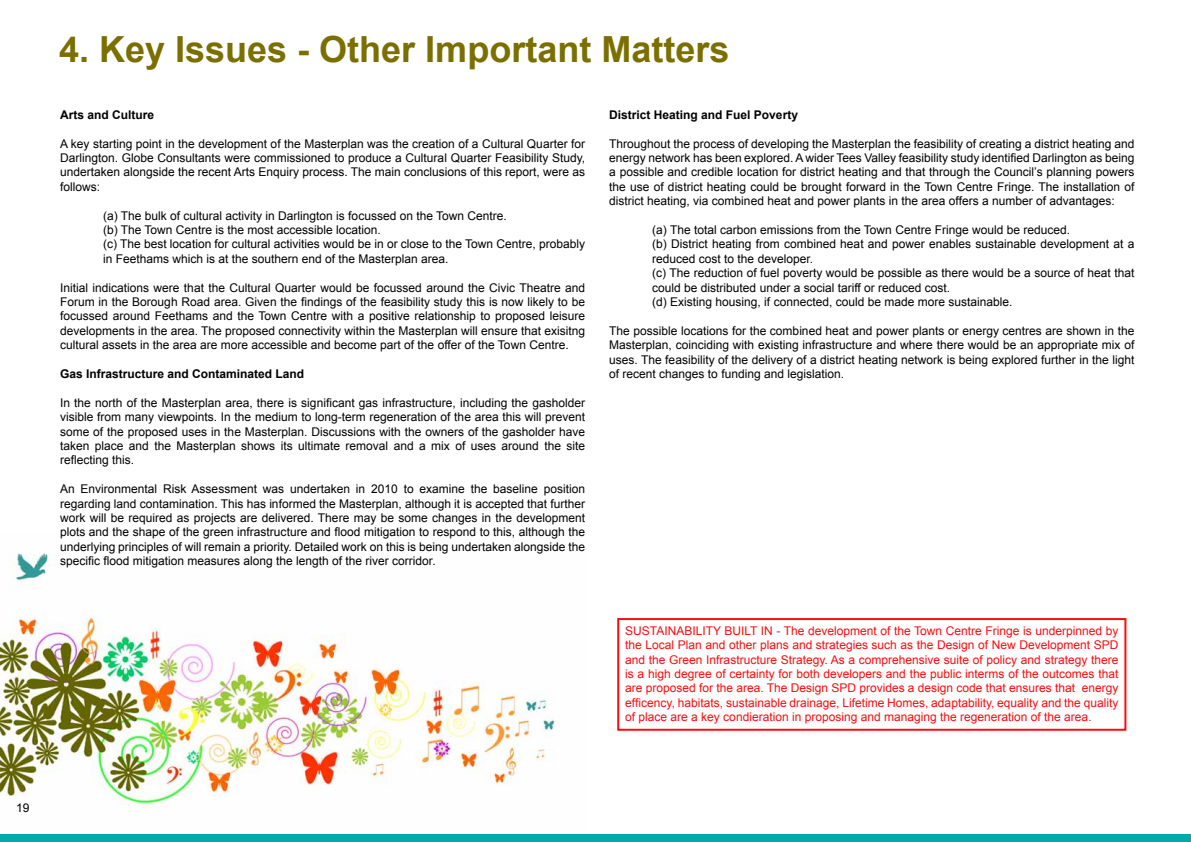
<style>
.page{position:relative;width:1191px;height:842px;background:#fff}
.page>*{position:absolute;margin:0;border:0;box-sizing:border-box;transform-origin:0 0}
.t1{font:700 36px "Arial";color:#7a6f00}
.t2{font:12px/14.4px "Arial";color:#000;text-align:justify}
.t3{font:12px/14.4px "Arial";color:#fb0c0f;text-align:justify}
.t4{font:700 12px "Arial";color:#000}
</style>
<div class="page">
<img style="left:0;top:553px;width:555px;height:254px">
<div style="left:0;top:834px;width:1191px;height:8px;background:#00aaae"></div>
<div style="left:617px;top:618px;width:509px;height:113px;border:2px solid #fb0c0f"></div>
<p class="t1" style="left:59px;top:26px;width:672px">4. Key Issues - Other Important Matters</p>
<p class="t4" style="left:60px;top:107px;width:96px">Arts and Culture</p>
<p class="t2" style="left:60px;top:136px;width:526px">A key starting point in the development of the Masterplan was the creation of a Cultural Quarter for Darlington. Globe Consultants were commissioned to produce a Cultural Quarter Feasibility Study, undertaken alongside the recent Arts Enquiry process. The main conclusions of this report, were as follows:</p>
<p class="t2" style="left:103px;top:208px;width:483px;text-align:left">(a) The bulk of cultural activity in Darlington is focussed on the Town Centre.<br>(b) The Town Centre is the most accessible location.<br>(c) The best location for cultural activities would be in or close to the Town Centre, probably in Feethams which is at the southern end of the Masterplan area.</p>
<p class="t2" style="left:60px;top:280px;width:526px">Initial indications were that the Cultural Quarter would be focussed around the Civic Theatre and Forum in the Borough Road area. Given the findings of the feasibility study this is now likely to be focussed around Feethams and the Town Centre with a positive relationship to proposed leisure developments in the area. The proposed connectivity within the Masterplan will ensure that exisitng cultural assets in the area are more accessible and become part of the offer of the Town Centre.</p>
<p class="t4" style="left:60px;top:366px;width:246px">Gas Infrastructure and Contaminated Land</p>
<p class="t2" style="left:60px;top:395px;width:526px">In the north of the Masterplan area, there is significant gas infrastructure, including the gasholder visible from many viewpoints. In the medium to long-term regeneration of the area this will prevent some of the proposed uses in the Masterplan. Discussions with the owners of the gasholder have taken place and the Masterplan shows its ultimate removal and a mix of uses around the site reflecting this.</p>
<p class="t2" style="left:60px;top:482px;width:527px">An Environmental Risk Assessment was undertaken in 2010 to examine the baseline position regarding land contamination. This has informed the Masterplan, although it is accepted that further work will be required as projects are delivered. There may be some changes in the development plots and the shape of the green infrastructure and flood mitigation to respond to this, although the underlying principles of will remain a priority. Detailed work on this is being undertaken alongside the specific flood mitigation measures along the length of the river corridor.</p>
<p class="t4" style="left:609px;top:107px;width:190px">District Heating and Fuel Poverty</p>
<p class="t2" style="left:609px;top:136px;width:527px">Throughout the process of developing the Masterplan the feasibility of creating a district heating and energy network has been explored. A wider Tees Valley feasibility study identified Darlington as being a possible and credible location for district heating and that through the Council’s planning powers the use of district heating could be brought forward in the Town Centre Fringe. The installation of district heating, via combined heat and power plants in the area offers a number of advantages:</p>
<p class="t2" style="left:652px;top:223px;width:484px;text-align:left">(a) The total carbon emissions from the Town Centre Fringe would be reduced.<br>(b) District heating from combined heat and power enables sustainable development at a reduced cost to the developer.<br>(c) The reduction of fuel poverty would be possible as there would be a source of heat that could be distributed under a social tariff or reduced cost.<br>(d) Existing housing, if connected, could be made more sustainable.</p>
<p class="t2" style="left:609px;top:323px;width:526px">The possible locations for the combined heat and power plants or energy centres are shown in the Masterplan, coinciding with existing infrastructure and where there would be an appropriate mix of uses. The feasibility of the delivery of a district heating network is being explored further in the light of recent changes to funding and legislation.</p>
<p class="t3" style="left:625px;top:623px;width:495px">SUSTAINABILITY BUILT IN - The development of the Town Centre Fringe is underpinned by the Local Plan and other plans and strategies such as the Design of New Development SPD and the Green Infrastructure Strategy. As a comprehensive suite of policy and strategy there is a high degree of certainty for both developers and the public interms of the outcomes that are proposed for the area. The Design SPD provides a design code that ensures that energy efficency, habitats, sustainable drainage, Lifetime Homes, adaptability, equality and the quality of place are a key condieration in proposing and managing the regeneration of the area.</p>
<p class="t2" style="left:16px;top:801px;width:15px">19</p>
</div>
